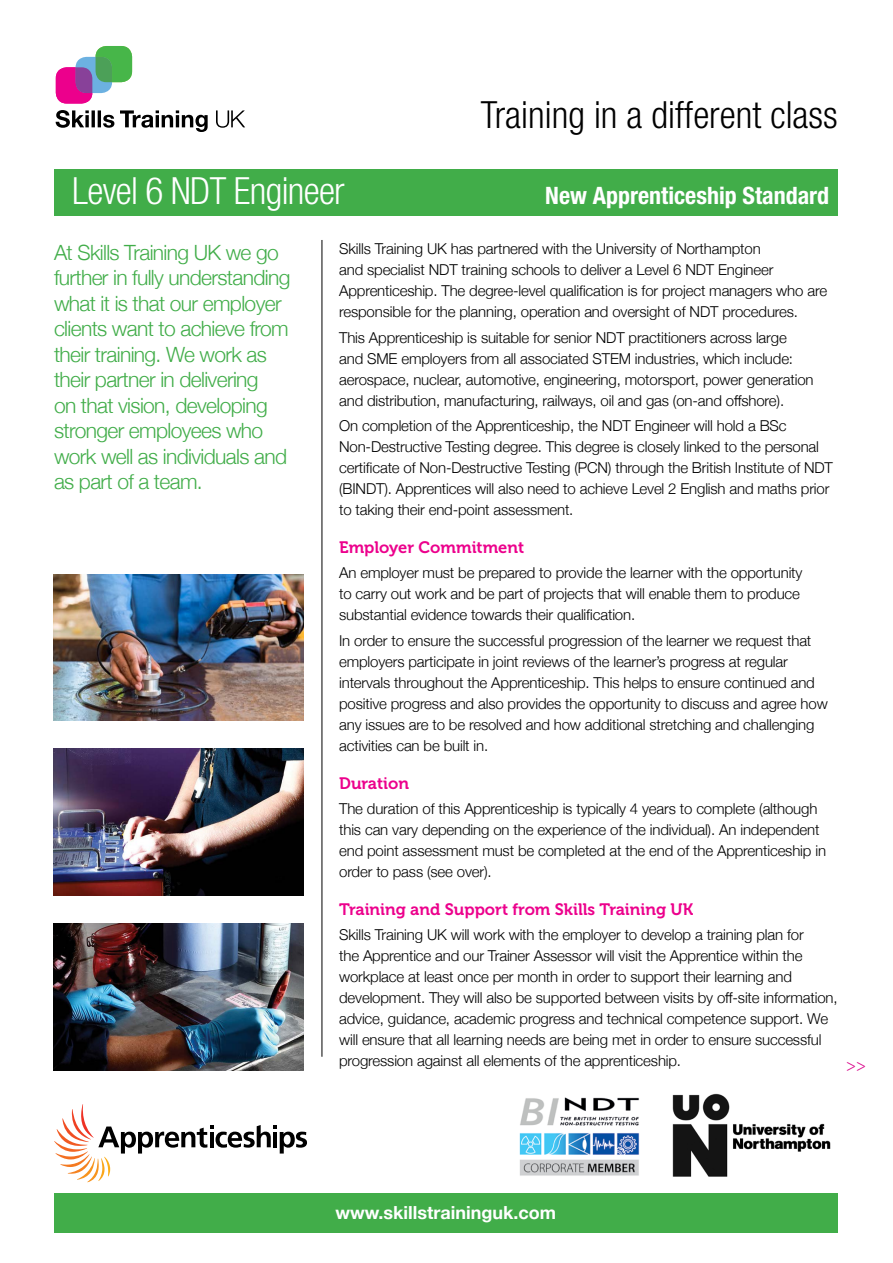
<style>
.page{position:relative;width:893px;height:1263px;background:#fff}
.page>*{position:absolute;margin:0;border:0;box-sizing:border-box;transform-origin:0 0}
.t1{font:300 condensed 37.5px "Helvetica Neue";color:#000}
.t2{font:300 condensed 37.5px "Helvetica Neue";letter-spacing:-.02em;color:#fff}
.t3{font:700 condensed 24px "Helvetica Neue";color:#fff}
.t4{font:300 21px/25.5px "Helvetica Neue";letter-spacing:-.03em;color:#41ad49}
.t5{font:700 18px "Helvetica Neue";color:#fff}
.t6{font:18px "Minion Pro";color:#db088c}
.t7{font:16.5px "Museo 700";color:#ec008c}
.t8{font:300 15px/21px "Helvetica Neue";letter-spacing:-.01em;color:#000}
</style>
<div class="page">
<hr style="left:322px;top:240px;width:1px;height:817px;background:#000">
<div style="left:54px;top:169px;width:784px;height:46px;background:#41ad49"></div>
<div style="left:54px;top:1193px;width:784px;height:40px;background:#41ad49"></div>
<img style="left:54px;top:574px;width:249px;height:147px">
<img style="left:54px;top:749px;width:249px;height:147px">
<img style="left:54px;top:924px;width:249px;height:146px">
<svg style="left:56px;top:46px;width:76px;height:58px"></svg>
<svg style="left:56px;top:110px;width:189px;height:22px"></svg>
<img style="left:519px;top:1097px;width:121px;height:79px">
<svg style="left:54px;top:1104px;width:253px;height:78px"></svg>
<hr style="left:273px;top:1132px;width:4px;height:15px;background:#000">
<img style="left:672px;top:1093px;width:159px;height:84px">
<h1 class="t1" style="left:481px;top:93px;width:358px">Training in a different class</h1>
<h1 class="t2" style="left:72px;top:169px;width:274px">Level 6 NDT Engineer</h1>
<h2 class="t3" style="left:545px;top:181px;width:285px">New Apprenticeship Standard</h2>
<p class="t4" style="left:54px;top:238px;width:238px">At Skills Training UK we go further in fully understanding what it is that our employer clients want to achieve from their training. We work as their partner in delivering<br>on that vision, developing stronger employees who work well as individuals and as part of a team.</p>
<p class="t8" style="left:339px;top:238px;width:489px">Skills Training UK has partnered with the University of Northampton<br>and specialist NDT training schools to deliver a Level 6 NDT Engineer Apprenticeship. The degree-level qualification is for project managers who are responsible for the planning, operation and oversight of NDT procedures.</p>
<p class="t8" style="left:339px;top:326px;width:476px">This Apprenticeship is suitable for senior NDT practitioners across large and SME employers from all associated STEM industries, which include: aerospace, nuclear, automotive, engineering, motorsport, power generation and distribution, manufacturing, railways, oil and gas (on-and offshore).</p>
<p class="t8" style="left:339px;top:414px;width:495px">On completion of the Apprenticeship, the NDT Engineer will hold a BSc Non-Destructive Testing degree. This degree is closely linked to the personal certificate of Non-Destructive Testing (PCN) through the British Institute of NDT (BINDT). Apprentices will also need to achieve Level 2 English and maths prior to taking their end-point assessment.</p>
<p class="t7" style="left:339px;top:538px;width:187px">Employer Commitment</p>
<p class="t8" style="left:339px;top:561px;width:465px">An employer must be prepared to provide the learner with the opportunity to carry out work and be part of projects that will enable them to produce substantial evidence towards their qualification.</p>
<p class="t8" style="left:339px;top:629px;width:490px">In order to ensure the successful progression of the learner we request that employers participate in joint reviews of the learner’s progress at regular intervals throughout the Apprenticeship. This helps to ensure continued and positive progress and also provides the opportunity to discuss and agree how any issues are to be resolved and how additional stretching and challenging activities can be built in.</p>
<p class="t7" style="left:339px;top:774px;width:71px">Duration</p>
<p class="t8" style="left:339px;top:797px;width:488px">The duration of this Apprenticeship is typically 4 years to complete (although this can vary depending on the experience of the individual). An independent end point assessment must be completed at the end of the Apprenticeship in order to pass (see over).</p>
<p class="t7" style="left:339px;top:900px;width:356px">Training and Support from Skills Training UK</p>
<p class="t8" style="left:339px;top:923px;width:500px">Skills Training UK will work with the employer to develop a training plan for<br>the Apprentice and our Trainer Assessor will visit the Apprentice within the workplace at least once per month in order to support their learning and development. They will also be supported between visits by off-site information, advice, guidance, academic progress and technical competence support. We will ensure that all learning needs are being met in order to ensure successful progression against all elements of the apprenticeship.</p>
<p class="t6" style="left:846px;top:1053px;width:21px">&gt;&gt;</p>
<p class="t5" style="left:336px;top:1198px;width:222px">www.skillstraininguk.com</p>
</div>
